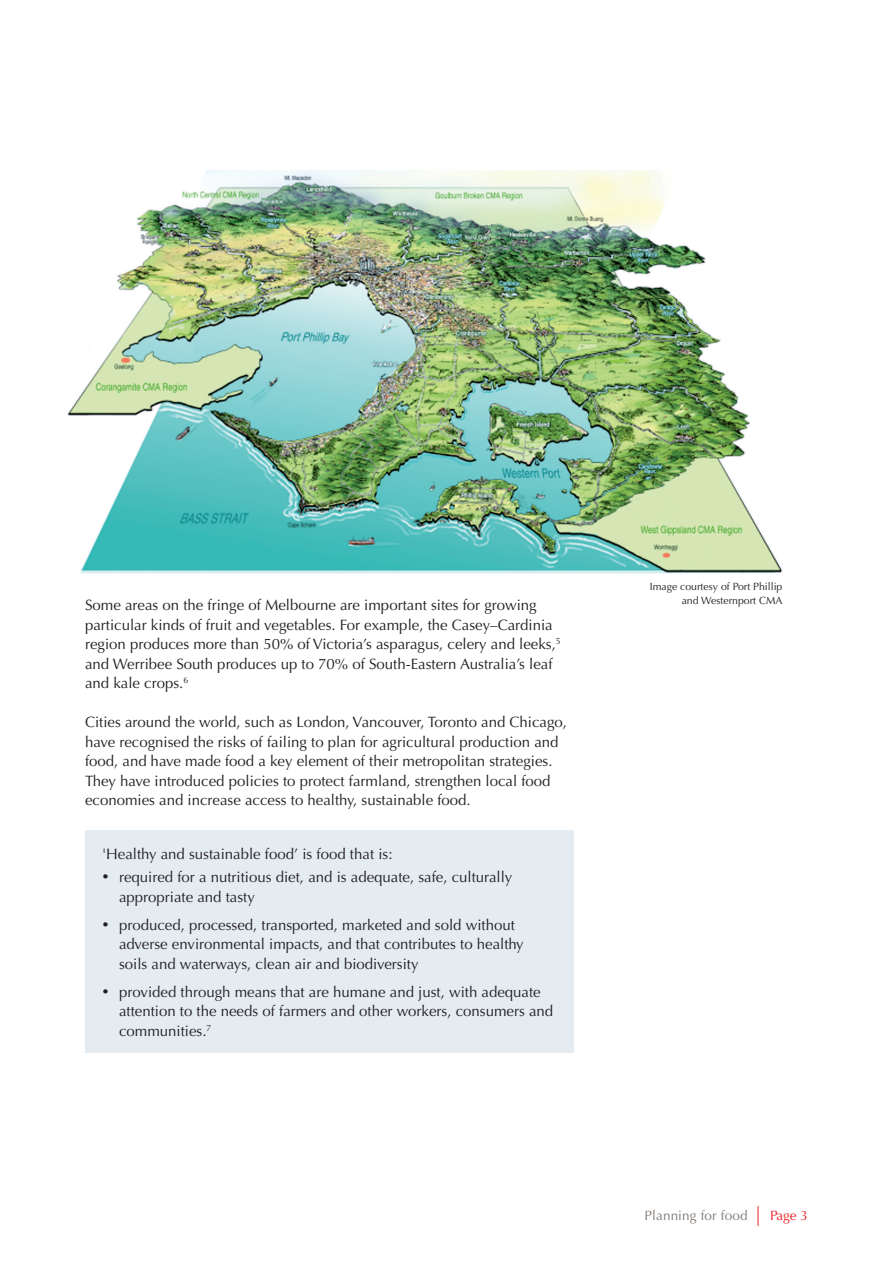
<style>
.page{position:relative;width:893px;height:1263px;background:#fff}
.page>*{position:absolute;margin:0;border:0;box-sizing:border-box;transform-origin:0 0}
.t1{font:15px/19.5px "Optima LT";color:#231f20}
.t2{font:13.5px "Optima LT";letter-spacing:.01em;color:#827a75}
.t3{font:13.5px "Optima LT";color:#ee1d23}
.Sub_Heading_Level_2{font:10.5px/13.5px "Optima LT";color:#231f20;text-align:right}
</style>
<div class="page">
<svg style="left:758px;top:1206px;width:1px;height:20px"></svg>
<div style="left:85px;top:831px;width:488px;height:222px;background:#e4ecf2"></div>
<img style="left:67px;top:170px;width:715px;height:403px">
<p class="t1" style="left:85px;top:595px;width:477px">Some areas on the fringe of Melbourne are important sites for growing particular kinds of fruit and vegetables. For example, the Casey–Cardinia region produces more than 50% of Victoria’s asparagus, celery and leeks,<sup>5 </sup>and Werribee South produces up to 70% of South-Eastern Australia’s leaf and kale crops.<sup>6</sup></p>
<p class="t1" style="left:85px;top:712px;width:484px">Cities around the world, such as London, Vancouver, Toronto and Chicago, have recognised the risks of failing to plan for agricultural production and food, and have made food a key element of their metropolitan strategies.<br>They have introduced policies to protect farmland, strengthen local food economies and increase access to healthy, sustainable food.</p>
<p class="t1" style="left:102px;top:844px;width:292px">'Healthy and sustainable food’ is food that is:</p>
<p class="t1" style="left:119px;top:868px;width:395px;text-indent:-17px">• required for a nutritious diet, and is adequate, safe, culturally appropriate and tasty</p>
<p class="t1" style="left:119px;top:915px;width:406px;text-indent:-17px">• produced, processed, transported, marketed and sold without adverse environmental impacts, and that contributes to healthy soils and waterways, clean air and biodiversity</p>
<p class="t1" style="left:119px;top:982px;width:436px;text-indent:-17px">• provided through means that are humane and just, with adequate attention to the needs of farmers and other workers, consumers and communities.<sup>7</sup></p>
<p class="Sub_Heading_Level_2" style="left:650px;top:580px;width:134px">Image courtesy of Port Phillip and Westernport CMA</p>
<p class="t2" style="left:644px;top:1208px;width:104px">Planning for food</p>
<p class="t3" style="left:770px;top:1208px;width:39px">Page 3</p>
</div>
